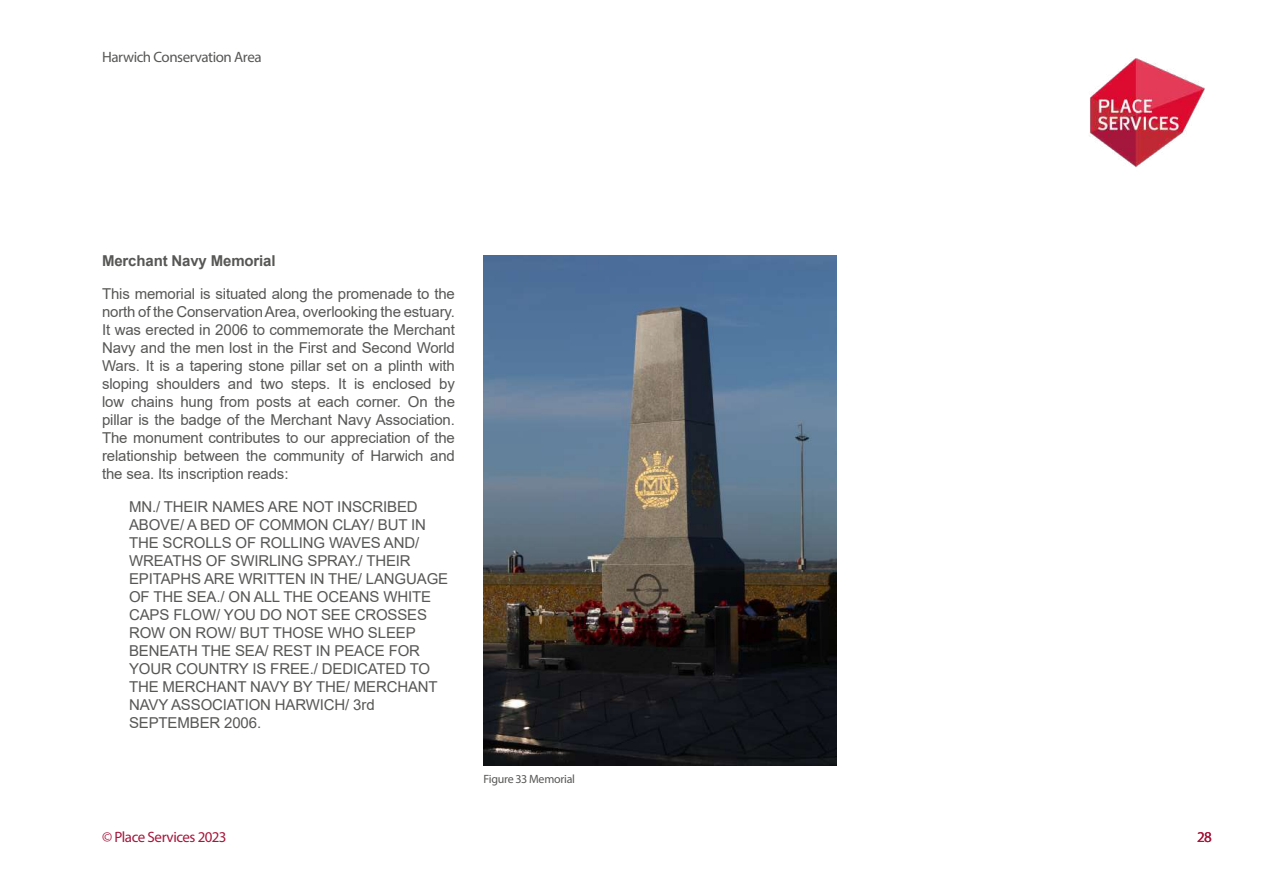
<style>
.page{position:relative;width:1263px;height:893px;background:#fff}
.page>*{position:absolute;margin:0;border:0;box-sizing:border-box;transform-origin:0 0}
.t1{font:15px/18px "Arial";letter-spacing:-.01em;color:#575756;text-align:justify}
.t2{font:15px "Myriad Pro";letter-spacing:-.03em;color:#575756}
.t3{font:15px "Myriad Pro";letter-spacing:-.03em;color:#a7163b}
.t4{font:700 15px "Arial";letter-spacing:-.01em;color:#575756}
.t5{font:12px "Myriad Pro";letter-spacing:-.025em;color:#575756}
</style>
<div class="page">
<img style="left:483px;top:255px;width:353px;height:510px">
<img style="left:1089px;top:58px;width:116px;height:109px">
<p class="t2" style="left:102px;top:48px;width:161px">Harwich Conservation Area</p>
<p class="t4" style="left:102px;top:250px;width:175px">Merchant Navy Memorial</p>
<p class="t1" style="left:102px;top:285px;width:354px">This memorial is situated along the promenade to the north of the Conservation Area, overlooking the estuary.<br>It was erected in 2006 to commemorate the Merchant Navy and the men lost in the First and Second World Wars. It is a tapering stone pillar set on a plinth with sloping shoulders and two steps. It is enclosed by low chains hung from posts at each corner. On the pillar is the badge of the Merchant Navy Association.<br>The monument contributes to our appreciation of the relationship between the community of Harwich and the sea. Its inscription reads:</p>
<p class="t1" style="left:129px;top:498px;width:321px;text-align:left">MN./ THEIR NAMES ARE NOT INSCRIBED<br>ABOVE/ A BED OF COMMON CLAY/ BUT IN<br>THE SCROLLS OF ROLLING WAVES AND/<br>WREATHS OF SWIRLING SPRAY./ THEIR<br>EPITAPHS ARE WRITTEN IN THE/ LANGUAGE<br>OF THE SEA./ ON ALL THE OCEANS WHITE<br>CAPS FLOW/ YOU DO NOT SEE CROSSES<br>ROW ON ROW/ BUT THOSE WHO SLEEP<br>BENEATH THE SEA/ REST IN PEACE FOR<br>YOUR COUNTRY IS FREE./ DEDICATED TO<br>THE MERCHANT NAVY BY THE/ MERCHANT<br>NAVY ASSOCIATION HARWICH/ 3rd<br>SEPTEMBER 2006.</p>
<p class="t5" style="left:483px;top:771px;width:93px">Figure 33 Memorial</p>
<p class="t3" style="left:102px;top:828px;width:126px">© Place Services 2023</p>
<p class="t3" style="left:1197px;top:828px;width:16px">28</p>
</div>
